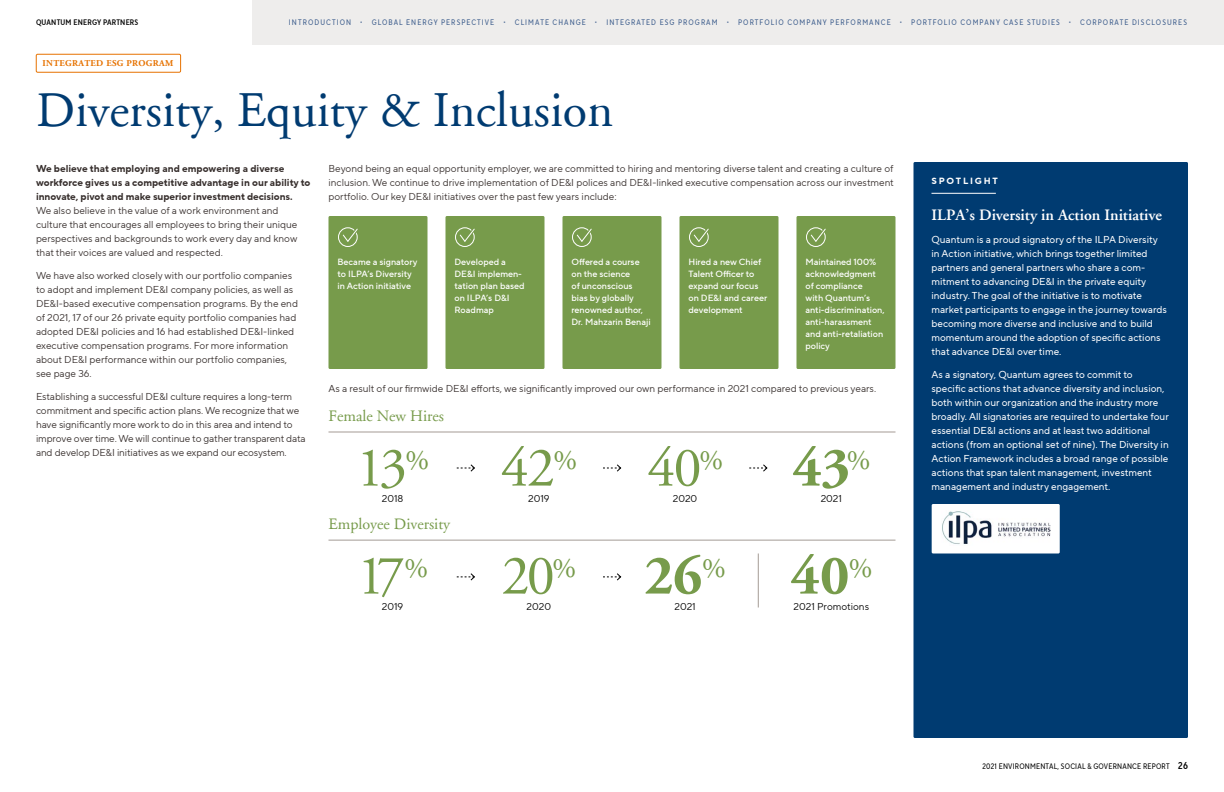
<style>
.page{position:relative;width:1224px;height:792px;background:#fff}
.page>*{position:absolute;margin:0;border:0;box-sizing:border-box;transform-origin:0 0}
.t1{font:56px/108px "Adobe Garamond";letter-spacing:-.05em;color:#779b4b}
.t2{font:700 56px/108px "Adobe Garamond";color:#779b4b}
.t3{font:50px "Adobe Garamond";color:#003b71}
.t4{font:600 16px "Adobe Garamond";color:#fff}
.t5{font:16px "Adobe Garamond";color:#779b4b}
.t6{font:10px/14px "TT Norms Pro";color:#372f2d}
.t7{font:10px/14px "TT Norms Pro";color:#fff}
.t8{font:700 10px/14px "TT Norms Pro";color:#372f2d}
.t9{font:10px "TT Norms Pro";color:#000}
.t10{font:500 9px/12px "TT Norms Pro";color:#fff}
.t11{font:700 9px "Adobe Garamond";letter-spacing:.04em;color:#e67200}
.t12{font:700 9px "TT Norms Pro";letter-spacing:.2em;color:#fff}
.t13{font:8px "TT Norms Pro Cond";letter-spacing:.135em;color:#3e5e8d}
.t14{font:8px "TT Norms Pro Cond";letter-spacing:.025em;color:#000}
.t15{font:8px "TT Norms Pro Cond Dm Bd";letter-spacing:.025em;color:#000}
.s1{font-weight:700}
.s2{font-family:"TT Norms Pro Cond Dm Bd";font-size:10px}
</style>
<div class="page">
<div style="left:252px;top:0;width:972px;height:45px;background:#eeedec"></div>
<div style="left:914px;top:162px;width:274px;height:576px;background:#003b71"></div>
<hr style="left:932px;top:193px;width:64px;height:1px;background:#fff">
<div style="left:36px;top:54px;width:145px;height:18px;border:1px solid #e67200"></div>
<div style="left:329px;top:216px;width:99px;height:153px;background:#779b4b"></div>
<div style="left:446px;top:216px;width:98px;height:153px;background:#779b4b"></div>
<div style="left:563px;top:216px;width:99px;height:153px;background:#779b4b"></div>
<div style="left:680px;top:216px;width:98px;height:153px;background:#779b4b"></div>
<div style="left:797px;top:216px;width:99px;height:153px;background:#779b4b"></div>
<svg style="left:457px;top:464px;width:18px;height:8px"></svg>
<svg style="left:457px;top:573px;width:18px;height:8px"></svg>
<svg style="left:603px;top:464px;width:18px;height:8px"></svg>
<svg style="left:603px;top:573px;width:18px;height:8px"></svg>
<svg style="left:749px;top:464px;width:19px;height:8px"></svg>
<hr style="left:328px;top:432px;width:568px;height:1px;background:#a49b95">
<hr style="left:328px;top:540px;width:568px;height:1px;background:#a49b95">
<hr style="left:758px;top:554px;width:1px;height:54px;background:#a49b95">
<div style="left:338px;top:227px;width:20px;height:20px;border:1px solid #fff;border-radius:50%"></div>
<svg style="left:339px;top:227px;width:19px;height:19px"></svg>
<div style="left:455px;top:227px;width:20px;height:20px;border:1px solid #fff;border-radius:50%"></div>
<svg style="left:456px;top:227px;width:19px;height:19px"></svg>
<div style="left:572px;top:227px;width:20px;height:20px;border:1px solid #fff;border-radius:50%"></div>
<svg style="left:573px;top:227px;width:19px;height:19px"></svg>
<div style="left:689px;top:227px;width:20px;height:20px;border:1px solid #fff;border-radius:50%"></div>
<svg style="left:690px;top:227px;width:19px;height:19px"></svg>
<div style="left:806px;top:227px;width:20px;height:20px;border:1px solid #fff;border-radius:50%"></div>
<svg style="left:807px;top:227px;width:19px;height:19px"></svg>
<div style="left:932px;top:504px;width:128px;height:50px;background:#fff"></div>
<img style="left:942px;top:511px;width:108px;height:34px">
<p class="t15" style="left:36px;top:17px;width:104px">QUANTUM ENERGY PARTNERS</p>
<p class="t13" style="left:289px;top:17px;width:900px">INTRODUCTION • GLOBAL ENERGY PERSPECTIVE • CLIMATE CHANGE • INTEGRATED ESG PROGRAM • PORTFOLIO COMPANY PERFORMANCE • PORTFOLIO COMPANY CASE STUDIES • CORPORATE DISCLOSURES</p>
<p class="t11" style="left:43px;top:58px;width:132px">INTEGRATED ESG PROGRAM</p>
<h2 class="t3" style="left:36px;top:83px;width:579px">Diversity, Equity &amp; Inclusion</h2>
<p class="t8" style="left:36px;top:161px;width:276px">We believe that employing and empowering a diverse workforce gives us a competitive advantage in our ability to innovate, pivot and make superior investment decisions.</p>
<p class="t6" style="left:36px;top:203px;width:263px">We also believe in the value of a work environment and culture that encourages all employees to bring their unique perspectives and backgrounds to work every day and know that their voices are valued and respected.</p>
<p class="t6" style="left:36px;top:268px;width:263px">We have also worked closely with our portfolio companies to adopt and implement DE&amp;I company policies, as well as DE&amp;I-based executive compensation programs. By the end of 2021, 17 of our 26 private equity portfolio companies had adopted DE&amp;I policies and 16 had established DE&amp;I-linked executive compensation programs. For more information about DE&amp;I performance within our portfolio companies, see page 36.</p>
<p class="t6" style="left:36px;top:389px;width:271px">Establishing a successful DE&amp;I culture requires a long-term commitment and specific action plans. We recognize that we have significantly more work to do in this area and intend to improve over time. We will continue to gather transparent data and develop DE&amp;I initiatives as we expand our ecosystem.</p>
<p class="t6" style="left:328px;top:161px;width:567px;text-align:justify">Beyond being an equal opportunity employer, we are committed to hiring and mentoring diverse talent and creating a culture of inclusion. We continue to drive implementation of DE&amp;I polices and DE&amp;I-linked executive compensation across our investment portfolio. Our key DE&amp;I initiatives over the past few years include:</p>
<p class="t10" style="left:338px;top:256px;width:81px">Became a signatory to ILPA’s Diversity in Action initiative</p>
<p class="t10" style="left:454px;top:256px;width:72px">Developed a<br>DE&amp;I implemen&shy;tation plan based on ILPA’s D&amp;I<br>Roadmap</p>
<p class="t10" style="left:572px;top:256px;width:81px">Offered a course on the science<br>of unconscious bias by globally renowned author,<br>Dr. Mahzarin Benaji</p>
<p class="t10" style="left:688px;top:256px;width:80px">Hired a new Chief<br>Talent Officer to expand our focus on DE&amp;I and career development</p>
<p class="t10" style="left:806px;top:256px;width:81px">Maintained 100% acknowledgment of compliance<br>with Quantum’s anti-discrimination, anti-harassment and anti-retaliation policy</p>
<p class="t6" style="left:328px;top:381px;width:549px">As a result of our firmwide DE&amp;I efforts, we significantly improved our own performance in 2021 compared to previous years.</p>
<h3 class="t5" style="left:328px;top:407px;width:117px">Female New Hires</h3>
<h1 class="t1" style="left:356px;top:415px;width:74px">13<sup>%<br></sup>17<sup>%</sup></h1>
<h1 class="t1" style="left:501px;top:415px;width:78px">42<sup>%<br></sup>20<sup>%</sup></h1>
<h1 class="t1" style="left:644px;top:415px;width:83px">40<sup>%<br></sup><span class="s1">26</span><sup>%</sup></h1>
<h1 class="t2" style="left:790px;top:415px;width:83px">43<sup>%<br></sup>40<sup>%</sup></h1>
<p class="t9" style="left:382px;top:492px;width:23px">2018</p>
<p class="t9" style="left:528px;top:492px;width:23px">2019</p>
<p class="t9" style="left:673px;top:492px;width:26px">2020</p>
<p class="t9" style="left:821px;top:492px;width:23px">2021</p>
<h3 class="t5" style="left:328px;top:515px;width:123px">Employee Diversity</h3>
<p class="t9" style="left:382px;top:600px;width:23px">2019</p>
<p class="t9" style="left:527px;top:600px;width:26px">2020</p>
<p class="t9" style="left:674px;top:600px;width:23px">2021</p>
<p class="t9" style="left:794px;top:600px;width:77px">2021 Promotions</p>
<p class="t12" style="left:932px;top:174px;width:68px">SPOTLIGHT</p>
<h3 class="t4" style="left:932px;top:206px;width:232px">ILPA’s Diversity in Action Initiative</h3>
<p class="t7" style="left:932px;top:232px;width:237px">Quantum is a proud signatory of the ILPA Diversity in Action initiative, which brings together limited partners and general partners who share a com&shy;mitment to advancing DE&amp;I in the private equity industry. The goal of the initiative is to motivate market participants to engage in the journey towards becoming more diverse and inclusive and to build momentum around the adoption of specific actions that advance DE&amp;I over time.</p>
<p class="t7" style="left:932px;top:367px;width:239px">As a signatory, Quantum agrees to commit to specific actions that advance diversity and inclusion, both within our organization and the industry more broadly. All signatories are required to undertake four essential DE&amp;I actions and at least two additional actions (from an optional set of nine). The Diversity in Action Framework includes a broad range of possible actions that span talent management, investment management and industry engagement.</p>
<p class="t14" style="left:983px;top:760px;width:207px">2021 ENVIRONMENTAL, SOCIAL &amp; GOVERNANCE REPORT <span class="s2">26</span></p>
</div>
